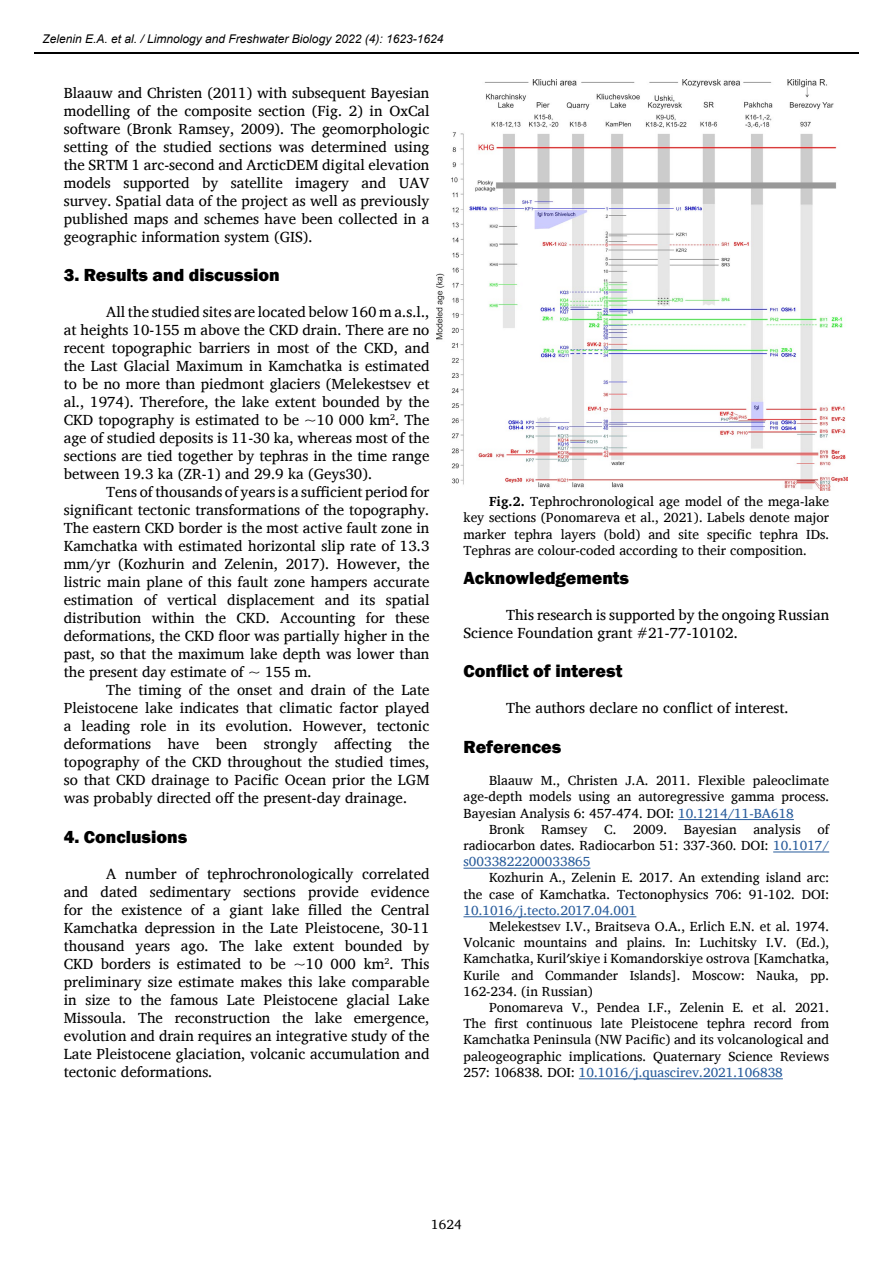
<style>
.page{position:relative;width:893px;height:1263px;background:#fff}
.page>*{position:absolute;margin:0;border:0;box-sizing:border-box;transform-origin:0 0}
.t1{font:800 18px "Franklin Gothic";color:#000}
.t2{font:15px/18px "Charis SIL";color:#000;text-align:justify}
.t3{font:13.5px/16.2px "Charis SIL";color:#000;text-align:justify}
.t4{font:13.5px "Charis SIL";color:#275b9b}
.t5{font:italic 12px "Arial";color:#000}
.s1{font-weight:700}
.s2{color:#275b9b}
</style>
<div class="page">
<hr style="left:34px;top:52px;width:825px;height:2px;background:#000">
<img style="left:436px;top:80px;width:411px;height:410px">
<hr style="left:678px;top:819px;width:116px;height:1px;background:#275b9b">
<hr style="left:773px;top:851px;width:56px;height:1px;background:#275b9b">
<hr style="left:463px;top:868px;width:127px;height:1px;background:#275b9b">
<hr style="left:463px;top:916px;width:173px;height:1px;background:#275b9b">
<hr style="left:579px;top:1078px;width:204px;height:1px;background:#275b9b">
<p class="t5" style="left:43px;top:31px;width:402px">Zelenin E.A. et al. / Limnology and Freshwater Biology 2022 (4): 1623-1624</p>
<p class="t2" style="left:64px;top:83px;width:367px">Blaauw and Christen (2011) with subsequent Bayesian modelling of the composite section (Fig. 2) in OxCal software (Bronk Ramsey, 2009). The geomorphologic setting of the studied sections was determined using the SRTM 1 arc-second and ArcticDEM digital elevation models supported by satellite imagery and UAV survey. Spatial data of the project as well as previously published maps and schemes have been collected in a geographic information system (GIS).</p>
<p class="t1" style="left:64px;top:263px;width:218px">3. Results and discussion</p>
<p class="t2" style="left:64px;top:303px;width:367px;text-indent:43px">All the studied sites are located below 160 m a.s.l., at heights 10-155 m above the CKD drain. There are no recent topographic barriers in most of the CKD, and the Last Glacial Maximum in Kamchatka is estimated to be no more than piedmont glaciers (Melekestsev et al., 1974). Therefore, the lake extent bounded by the CKD topography is estimated to be ~10 000 km<sup>2</sup>. The age of studied deposits is 11-30 ka, whereas most of the sections are tied together by tephras in the time range between 19.3 ka (ZR-1) and 29.9 ka (Geys30).</p>
<p class="t2" style="left:64px;top:483px;width:367px;text-indent:43px">Tens of thousands of years is a sufficient period for significant tectonic transformations of the topography.<br>The eastern CKD border is the most active fault zone in Kamchatka with estimated horizontal slip rate of 13.3 mm/yr (Kozhurin and Zelenin, 2017). However, the listric main plane of this fault zone hampers accurate estimation of vertical displacement and its spatial distribution within the CKD. Accounting for these deformations, the CKD floor was partially higher in the past, so that the maximum lake depth was lower than the present day estimate of ~ 155 m.</p>
<p class="t2" style="left:64px;top:681px;width:367px;text-indent:43px">The timing of the onset and drain of the Late Pleistocene lake indicates that climatic factor played a leading role in its evolution. However, tectonic deformations have been strongly affecting the topography of the CKD throughout the studied times, so that CKD drainage to Pacific Ocean prior the LGM was probably directed off the present-day drainage.</p>
<p class="t1" style="left:64px;top:825px;width:125px">4. Conclusions</p>
<p class="t2" style="left:64px;top:865px;width:367px;text-indent:43px">A number of tephrochronologically correlated and dated sedimentary sections provide evidence for the existence of a giant lake filled the Central Kamchatka depression in the Late Pleistocene, 30-11 thousand years ago. The lake extent bounded by CKD borders is estimated to be ~10 000 km<sup>2</sup>. This preliminary size estimate makes this lake comparable in size to the famous Late Pleistocene glacial Lake Missoula. The reconstruction the lake emergence, evolution and drain requires an integrative study of the Late Pleistocene glaciation, volcanic accumulation and tectonic deformations.</p>
<p class="t3" style="left:463px;top:493px;width:367px;text-indent:26px"><span class="s1">Fig.2.</span> Tephrochronological age model of the mega-lake key sections (Ponomareva et al., 2021). Labels denote major marker tephra layers (bold) and site specific tephra IDs.<br>Tephras are colour-coded according to their composition.</p>
<p class="t1" style="left:463px;top:566px;width:167px">Acknowledgements</p>
<p class="t2" style="left:463px;top:605px;width:367px;text-indent:43px">This research is supported by the ongoing Russian<br>Science Foundation grant #21-77-10102.</p>
<p class="t1" style="left:463px;top:659px;width:160px">Conflict of interest</p>
<p class="t2" style="left:506px;top:699px;width:284px">The authors declare no conflict of interest.</p>
<p class="t1" style="left:463px;top:735px;width:99px">References</p>
<p class="t3" style="left:463px;top:772px;width:367px;text-indent:26px">Blaauw M., Christen J.A. 2011. Flexible paleoclimate age-depth models using an autoregressive gamma process.<br>Bayesian Analysis 6: 457-474. DOI: <span class="s2">10.1214/11-BA618</span></p>
<p class="t3" style="left:463px;top:821px;width:367px;text-indent:26px">Bronk Ramsey C. 2009. Bayesian analysis of radiocarbon dates. Radiocarbon 51: 337-360. DOI: <span class="s2">10.1017/ s0033822200033865</span></p>
<p class="t3" style="left:463px;top:870px;width:367px;text-align:right">Kozhurin A., Zelenin E. 2017. An extending island arc:<br>the case of Kamchatka. Tectonophysics 706: 91-102. DOI:</p>
<p class="t4" style="left:463px;top:902px;width:174px">10.1016/j.tecto.2017.04.001</p>
<p class="t3" style="left:463px;top:918px;width:367px;text-indent:26px">Melekestsev I.V., Braitseva O.A., Erlich E.N. et al. 1974.<br>Volcanic mountains and plains. In: Luchitsky I.V. (Ed.), Kamchatka, Kurilʹskiye i Komandorskiye ostrova [Kamchatka, Kurile and Commander Islands]. Moscow: Nauka, pp.<br>162-234. (in Russian)</p>
<p class="t3" style="left:463px;top:999px;width:367px;text-indent:26px">Ponomareva V., Pendea I.F., Zelenin E. et al. 2021.<br>The first continuous late Pleistocene tephra record from Kamchatka Peninsula (NW Pacific) and its volcanological and paleogeographic implications. Quaternary Science Reviews 257: 106838. DOI: <span class="s2">10.1016/j.quascirev.2021.106838</span></p>
<p class="t3" style="left:431px;top:1216px;width:32px">1624</p>
</div>
